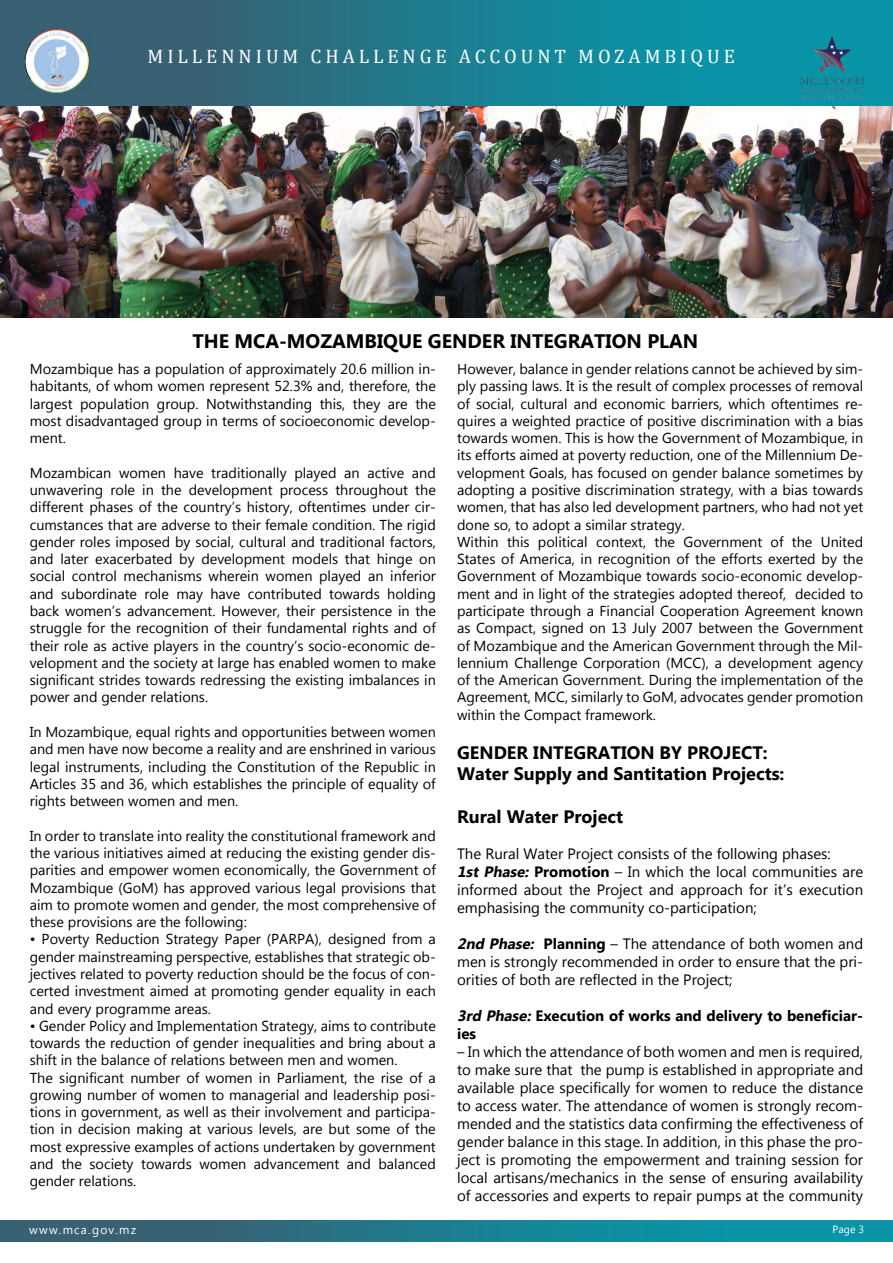
<style>
.page{position:relative;width:893px;height:1263px;background:#fff}
.page>*{position:absolute;margin:0;border:0;box-sizing:border-box;transform-origin:0 0}
.t1{font:700 19.5px "Lao UI";color:#000}
.t2{font:19.5px "Cambria";letter-spacing:.2em;color:#fff}
.t3{font:700 18px/21.6px "Lao UI";color:#000}
.t4{font:15px/18px "Lao UI";color:#000;text-align:justify}
.t5{font:700 15px/18px "Lao UI";color:#000}
.t6{font:14.4px/17.2px "Lao UI";color:#000;text-align:justify}
.t7{font:12px "Lao UI";letter-spacing:.1em;color:#fff}
.t8{font:10.5px "Lao UI";color:#fff}
.s1{font-weight:700;font-style:italic}
.s2{font-weight:700}
.s3{font-style:italic}
</style>
<div class="page">
<div style="left:0;top:0;width:893px;height:111px;background:linear-gradient(to right,#3f596b,#009eb1)"></div>
<img style="left:23px;top:30px;width:66px;height:62px">
<img style="left:0;top:106px;width:893px;height:212px">
<div style="left:0;top:1220px;width:893px;height:22px;background:linear-gradient(to right,#3f596b,#009eb1)"></div>
<img style="left:800px;top:33px;width:63px;height:66px">
<h1 class="t2" style="left:148px;top:45px;width:589px">MILLENNIUM CHALLENGE ACCOUNT MOZAMBIQUE</h1>
<h1 class="t1" style="left:192px;top:328px;width:263px">the MCA-MOZAMBIQUE Gender</h1>
<h1 class="t1" style="left:510px;top:328px;width:20px">Integration</h1>
<h1 class="t1" style="left:647px;top:328px;width:37px">Plan</h1>
<p class="t6" style="left:30px;top:360px;width:408px">Mozambique has a population of approximately 20.6 million in&shy;habitants, of whom women represent 52.3% and, therefore, the largest population group. Notwithstanding this, they are the most disadvantaged group in terms of socioeconomic develop&shy;ment.</p>
<p class="t6" style="left:30px;top:463px;width:408px">Mozambican women have traditionally played an active and unwavering role in the development process throughout the different phases of the country’s history, oftentimes under cir&shy;cumstances that are adverse to their female condition. The rigid gender roles imposed by social, cultural and traditional factors, and later exacerbated by development models that hinge on social control mechanisms wherein women played an inferior and subordinate role may have contributed towards holding back women’s advancement. However, their persistence in the struggle for the recognition of their fundamental rights and of their role as active players in the country’s socio-economic de&shy;velopment and the society at large has enabled women to make significant strides towards redressing the existing imbalances in power and gender relations.</p>
<p class="t6" style="left:30px;top:723px;width:408px">In Mozambique, equal rights and opportunities between women and men have now become a reality and are enshrined in various legal instruments, including the Constitution of the Republic in Articles 35 and 36, which establishes the principle of equality of rights between women and men.</p>
<p class="t6" style="left:30px;top:826px;width:408px">In order to translate into reality the constitutional framework and the various initiatives aimed at reducing the existing gender dis&shy;parities and empower women economically, the Government of Mozambique (GoM) has approved various legal provisions that aim to promote women and gender, the most comprehensive of these provisions are the following:</p>
<p class="t6" style="left:30px;top:930px;width:408px">• Poverty Reduction Strategy Paper (PARPA), designed from a gender mainstreaming perspective, establishes that strategic ob&shy;jectives related to poverty reduction should be the focus of con&shy;certed investment aimed at promoting gender equality in each and every programme areas.</p>
<p class="t6" style="left:30px;top:1016px;width:408px;text-align:left">• Gender Policy and Implementation Strategy, aims to contribute towards the reduction of gender inequalities and bring about a shift in the balance of relations between men and women.<br>The significant number of women in Parliament, the rise of a growing number of women to managerial and leadership posi&shy;tions in government, as well as their involvement and participa&shy;tion in decision making at various levels, are but some of the most expressive examples of actions undertaken by government and the society towards women advancement and balanced gender relations.</p>
<p class="t6" style="left:457px;top:360px;width:408px;text-align:left">However, balance in gender relations cannot be achieved by sim&shy;ply passing laws. It is the result of complex processes of removal of social, cultural and economic barriers, which oftentimes re&shy;quires a weighted practice of positive discrimination with a bias towards women. This is how the Government of Mozambique, in its efforts aimed at poverty reduction, one of the Millennium De&shy;velopment Goals, has focused on gender balance sometimes by adopting a positive discrimination strategy, with a bias towards women, that has also led development partners, who had not yet done so, to adopt a similar strategy.<br>Within this political context, the Government of the United States of America, in recognition of the efforts exerted by the Government of Mozambique towards socio-economic develop&shy;ment and in light of the strategies adopted thereof, decided to participate through a Financial Cooperation Agreement known as Compact, signed on 13 July 2007 between the Government of Mozambique and the American Government through the Mil&shy;lennium Challenge Corporation (MCC), a development agency of the American Government. During the implementation of the Agreement, MCC, similarly to GoM, advocates gender promotion within the Compact framework.</p>
<p class="t3" style="left:457px;top:741px;width:329px">GENDER INTEGRATION BY PROJECT:<br>Water Supply and Santitation Projects:</p>
<p class="t3" style="left:457px;top:805px;width:167px">Rural Water Project</p>
<p class="t4" style="left:457px;top:844px;width:408px;text-align:left">The Rural Water Project consists of the following phases:<br><span class="s1">1st Phase:</span> <span class="s2">Promotion</span> – In which the local communities are informed about the Project and approach for it’s execution emphasising the community co-participation;</p>
<p class="t4" style="left:457px;top:934px;width:408px"><span class="s1">2nd Phase:</span> <span class="s2">Planning</span> – The attendance of both women and men is strongly recommended in order to ensure that the pri&shy;orities of both are reflected in the Project;</p>
<p class="t5" style="left:457px;top:1006px;width:408px"><span class="s3">3rd Phase:</span>Execution of works and delivery to beneficiar&shy;ies</p>
<p class="t4" style="left:457px;top:1042px;width:408px">– In which the attendance of both women and men is required, to make sure that the pump is established in appropriate and available place specifically for women to reduce the distance to access water. The attendance of women is strongly recom&shy;mended and the statistics data confirming the effectiveness of gender balance in this stage. In addition, in this phase the pro&shy;ject is promoting the empowerment and training session for local artisans/mechanics in the sense of ensuring availability of accessories and experts to repair pumps at the community</p>
<p class="t7" style="left:29px;top:1222px;width:109px">www.mca.gov.mz</p>
<p class="t8" style="left:833px;top:1222px;width:33px">Page 3</p>
</div>
